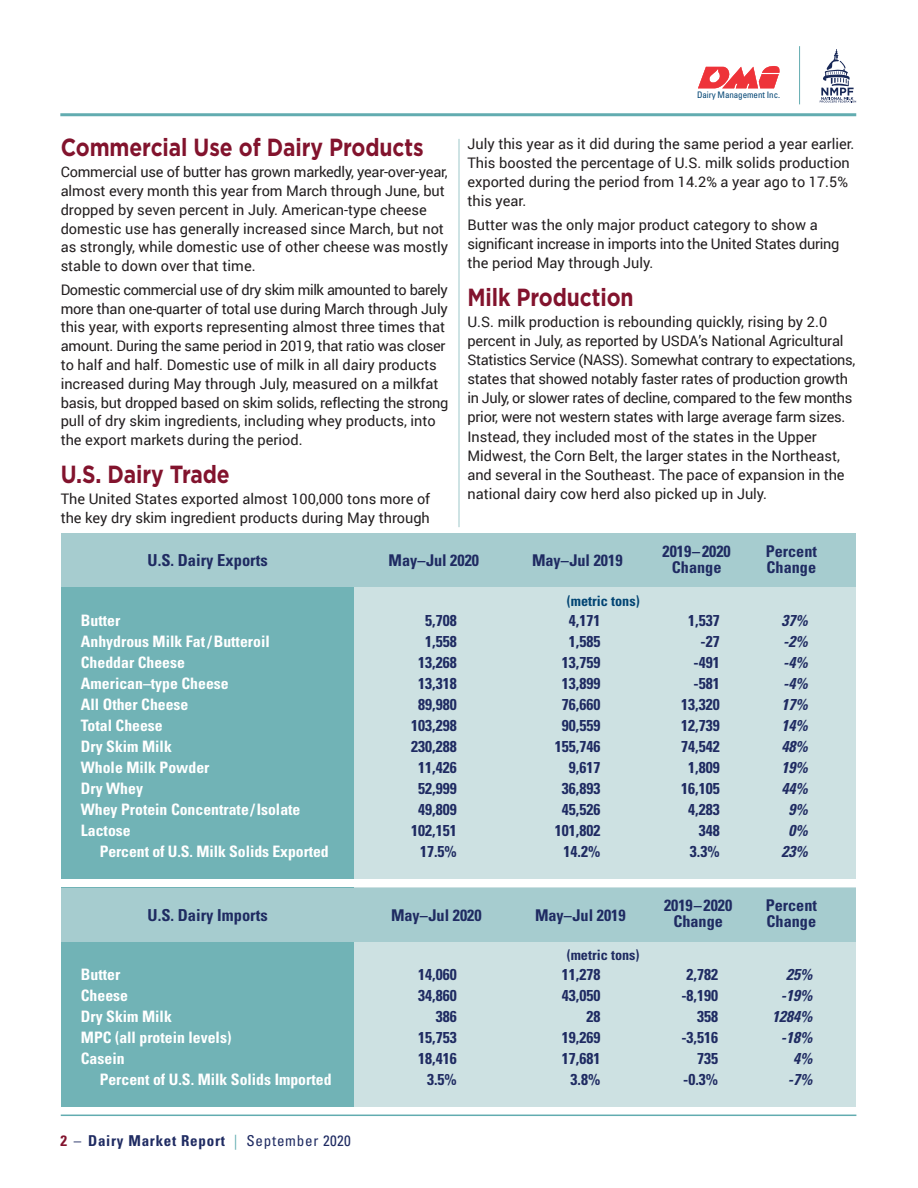
<style>
.page{position:relative;width:918px;height:1188px;background:#fff}
.page>*{position:absolute;margin:0;border:0;box-sizing:border-box;transform-origin:0 0}
.t1{font:700 24.75px "Gotham";letter-spacing:-.005em;color:#82132d;scale:.85 1}
.t2{font:700 condensed 16.5px "Univers";color:#1f2b62}
.t3{font:700 condensed 16.2px/15.8px "Univers";color:#1f2b62;text-align:center}
.t4{font:700 condensed 15.75px/21px "Univers";color:#1f2b62;text-align:right}
.t5{font:700 condensed 15.75px/21px "Univers";color:#fff}
.t6{font:italic 700 condensed 15.75px/21px "Univers";color:#1f2b62;text-align:center}
.t7{font:700 condensed 15px "Univers";letter-spacing:.05em;color:#1f2b62}
.t8{font:14.55px/19px "Roboto";color:#231f20}
.t9{font:700 condensed 14.25px "Univers";color:#014473}
.t10{font:700 condensed 14.25px "Univers";color:#1f2b62}
.t11{font:condensed 9px "Univers";letter-spacing:-.01em;color:#014473}
.s1{color:#82132d}
.s2{font-weight:400}
.s3{font-weight:400;color:#62acb0}
</style>
<div class="page">
<hr style="left:60px;top:113px;width:796px;height:3px;background:#62acb0">
<svg style="left:820px;top:49px;width:36px;height:54px"></svg>
<svg style="left:698px;top:66px;width:82px;height:22px"></svg>
<hr style="left:799px;top:46px;width:1px;height:58px;background:#62acb0">
<div style="left:343px;top:586px;width:513px;height:293px;background:#cde1e2"></div>
<div style="left:61px;top:586px;width:293px;height:293px;background:#71b3b6"></div>
<div style="left:343px;top:888px;width:513px;height:219px;background:#cde1e2"></div>
<div style="left:61px;top:888px;width:293px;height:219px;background:#71b3b6"></div>
<div style="left:61px;top:533px;width:795px;height:54px;background:#a6cccf"></div>
<div style="left:61px;top:888px;width:795px;height:54px;background:#a6cccf"></div>
<hr style="left:459px;top:139px;width:1px;height:388px;background:#9fc8cb">
<hr style="left:61px;top:1115px;width:795px;height:1px;background:#62acb0">
<h1 class="t1" style="left:61px;top:138px;width:428px">Commercial Use of Dairy Products</h1>
<p class="t8" style="left:61px;top:162px;width:389px">Commercial use of butter has grown markedly, year-over-year, almost every month this year from March through June, but dropped by seven percent in July. American-type cheese domestic use has generally increased since March, but not as strongly, while domestic use of other cheese was mostly stable to down over that time.</p>
<p class="t8" style="left:61px;top:280px;width:389px">Domestic commercial use of dry skim milk amounted to barely more than one-quarter of total use during March through July this year, with exports representing almost three times that amount. During the same period in 2019, that ratio was closer to half and half. Domestic use of milk in all dairy products increased during May through July, measured on a milkfat basis, but dropped based on skim solids, reflecting the strong pull of dry skim ingredients, including whey products, into the export markets during the period.</p>
<h1 class="t1" style="left:61px;top:465px;width:200px">U.S. Dairy Trade</h1>
<p class="t8" style="left:61px;top:489px;width:371px">The United States exported almost 100,000 tons more of the key dry skim ingredient products during May through</p>
<p class="t11" style="left:697px;top:92px;width:85px">Dairy Management Inc.</p>
<p class="t8" style="left:467px;top:134px;width:388px">July this year as it did during the same period a year earlier.<br>This boosted the percentage of U.S. milk solids production exported during the period from 14.2% a year ago to 17.5% this year.</p>
<p class="t8" style="left:467px;top:215px;width:373px">Butter was the only major product category to show a significant increase in imports into the United States during the period May through July.</p>
<h1 class="t1" style="left:467px;top:288px;width:197px">Milk Production</h1>
<p class="t8" style="left:467px;top:312px;width:389px">U.S. milk production is rebounding quickly, rising by 2.0 percent in July, as reported by USDA’s National Agricultural Statistics Service (NASS). Somewhat contrary to expectations, states that showed notably faster rates of production growth in July, or slower rates of decline, compared to the few months prior, were not western states with large average farm sizes.<br>Instead, they included most of the states in the Upper Midwest, the Corn Belt, the larger states in the Northeast, and several in the Southeast. The pace of expansion in the national dairy cow herd also picked up in July.</p>
<p class="t2" style="left:148px;top:555px;width:122px">U.S. Dairy Exports</p>
<p class="t3" style="left:389px;top:554px;width:92px">May–Jul 2020</p>
<p class="t3" style="left:532px;top:554px;width:92px">May–Jul 2019</p>
<p class="t3" style="left:663px;top:545px;width:70px">2019–2020<br>Change</p>
<p class="t3" style="left:766px;top:545px;width:53px;text-align:left">Percent<br>Change</p>
<p class="t5" style="left:81px;top:611px;width:221px">Butter<br>Anhydrous Milk Fat / Butteroil<br>Cheddar Cheese<br>American–type Cheese<br>All Other Cheese<br>Total Cheese<br>Dry Skim Milk<br>Whole Milk Powder<br>Dry Whey<br>Whey Protein Concentrate/ Isolate<br>Lactose</p>
<p class="t5" style="left:100px;top:842px;width:231px">Percent of U.S. Milk Solids Exported</p>
<p class="t9" style="left:567px;top:595px;width:74px">(metric tons)</p>
<p class="t4" style="left:411px;top:611px;width:47px">5,708<br>1,558<br>13,268<br>13,318<br>89,980<br>103,298<br>230,288<br>11,426<br>52,999<br>49,809<br>102,151<br>17.5%</p>
<p class="t4" style="left:555px;top:611px;width:47px">4,171<br>1,585<br>13,759<br>13,899<br>76,660<br>90,559<br>155,746<br>9,617<br>36,893<br>45,526<br>101,802<br>14.2%</p>
<p class="t4" style="left:681px;top:611px;width:40px">1,537 -27 -491 -581<br>13,320<br>12,739<br>74,542<br>1,809<br>16,105<br>4,283<br>348<br>3.3%</p>
<p class="t6" style="left:781px;top:611px;width:31px">37% -2% -4% -4%<br>17%<br>14%<br>48%<br>19%<br>44%<br>9%<br>0%<br>23%</p>
<p class="t2" style="left:148px;top:909px;width:122px">U.S. Dairy Imports</p>
<p class="t3" style="left:391px;top:909px;width:92px">May–Jul 2020</p>
<p class="t3" style="left:535px;top:909px;width:92px">May–Jul 2019</p>
<p class="t3" style="left:664px;top:899px;width:70px">2019–2020<br>Change</p>
<p class="t3" style="left:766px;top:899px;width:53px;text-align:left">Percent<br>Change</p>
<p class="t5" style="left:81px;top:965px;width:152px">Butter<br>Cheese<br>Dry Skim Milk<br>MPC (all protein levels)<br>Casein</p>
<p class="t5" style="left:100px;top:1070px;width:233px">Percent of U.S. Milk Solids Imported</p>
<p class="t7" style="left:61px;top:1135px;width:292px"><span class="s1">2</span> <span class="s2">–</span> Dairy Market Report <span class="s3">|</span> <span class="s2">September 2020</span></p>
<p class="t10" style="left:567px;top:950px;width:74px">(metric tons)</p>
<p class="t4" style="left:418px;top:965px;width:40px">14,060<br>34,860<br>386<br>15,753<br>18,416<br>3.5%</p>
<p class="t4" style="left:562px;top:965px;width:40px">11,278<br>43,050<br>28<br>19,269<br>17,681<br>3.8%</p>
<p class="t4" style="left:681px;top:965px;width:38px">2,782 -8,190<br>358 -3,516<br>735 -0.3%</p>
<p class="t6" style="left:772px;top:965px;width:45px;text-align:right">25% -19%<br>1284% -18%<br>4% -7%</p>
</div>
